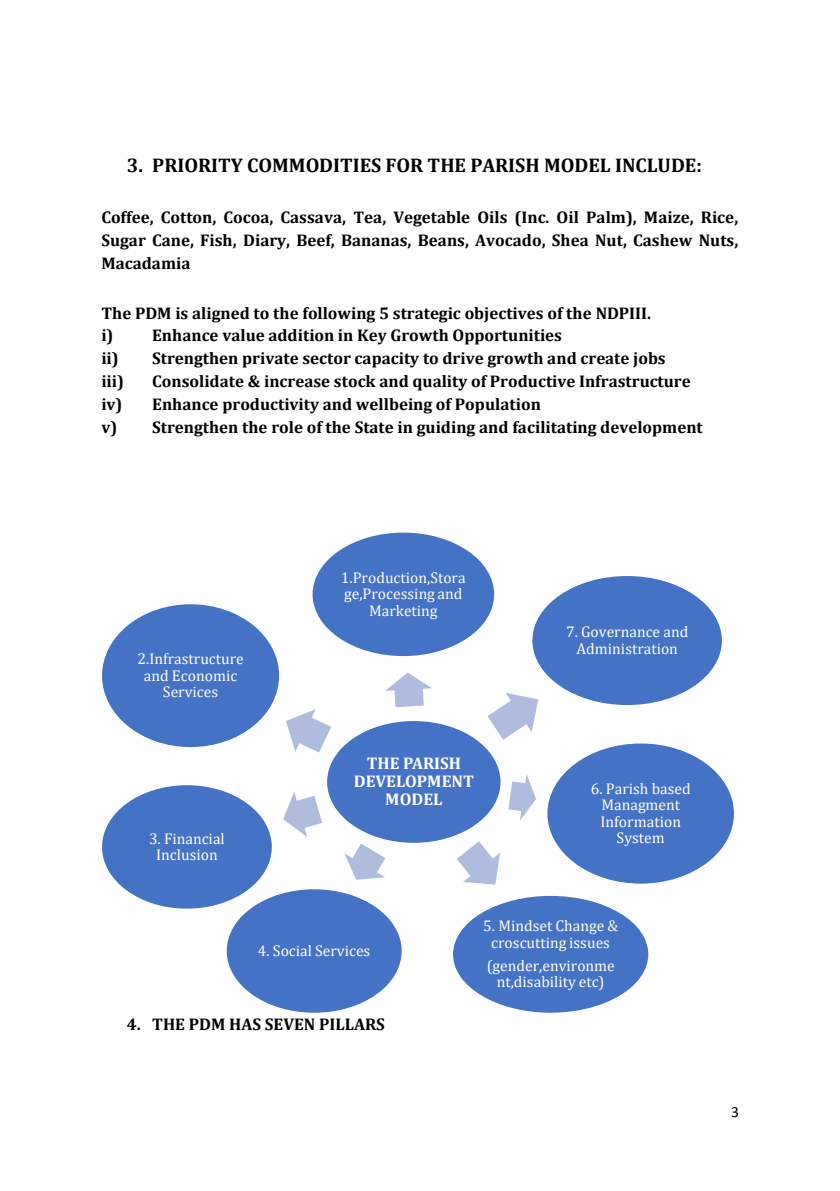
<style>
.page{position:relative;width:840px;height:1191px;background:#fff}
.page>*{position:absolute;margin:0;border:0;box-sizing:border-box;transform-origin:0 0}
.t1{font:700 19.8px "Cambria";color:#000}
.t2{font:700 17px/22.8px "Cambria";color:#000}
.t3{font:700 17px/17.8px "Cambria";color:#fff;text-align:center}
.t4{font:15.6px/16.4px "Cambria";color:#fff;text-align:center}
.t5{font:15.6px "Calibri";color:#000}
</style>
<div class="page">
<div style="left:326px;top:720px;width:175px;height:123px;background:#4472c4;border-radius:50%"></div>
<svg style="left:385px;top:672px;width:47px;height:35px"></svg>
<div style="left:312px;top:532px;width:182px;height:125px;background:#4472c4;border-radius:50%"></div>
<svg style="left:487px;top:693px;width:51px;height:46px"></svg>
<div style="left:531px;top:575px;width:191px;height:130px;background:#4472c4;border-radius:50%"></div>
<svg style="left:508px;top:774px;width:28px;height:46px"></svg>
<div style="left:546px;top:743px;width:188px;height:141px;background:#4472c4;border-radius:50%"></div>
<svg style="left:457px;top:841px;width:43px;height:43px"></svg>
<div style="left:452px;top:895px;width:196px;height:118px;background:#4472c4;border-radius:50%"></div>
<svg style="left:344px;top:844px;width:41px;height:35px"></svg>
<div style="left:226px;top:888px;width:176px;height:125px;background:#4472c4;border-radius:50%"></div>
<svg style="left:283px;top:792px;width:39px;height:45px"></svg>
<div style="left:101px;top:784px;width:171px;height:125px;background:#4472c4;border-radius:50%"></div>
<svg style="left:286px;top:709px;width:45px;height:43px"></svg>
<div style="left:101px;top:603px;width:179px;height:144px;background:#4472c4;border-radius:50%"></div>
<p class="t1" style="left:127px;top:151px;width:576px">3. PRIORITY COMMODITIES FOR THE PARISH MODEL INCLUDE:</p>
<p class="t2" style="left:101px;top:205px;width:638px;text-align:justify">Coffee, Cotton, Cocoa, Cassava, Tea, Vegetable Oils (Inc. Oil Palm), Maize, Rice, Sugar Cane, Fish, Diary, Beef, Bananas, Beans, Avocado, Shea Nut, Cashew Nuts, Macadamia</p>
<p class="t2" style="left:101px;top:301px;width:565px">The PDM is aligned to the following 5 strategic objectives of the NDPIII. i) Enhance value addition in Key Growth Opportunities<br>ii) Strengthen private sector capacity to drive growth and create jobs iii)</p>
<p class="t2" style="left:101px;top:369px;width:602px;text-indent:51px">Consolidate &amp; increase stock and quality of Productive Infrastructure iv) Enhance productivity and wellbeing of Population<br>v) Strengthen the role of the State in guiding and facilitating development</p>
<p class="t4" style="left:137px;top:650px;width:108px">2.Infrastructure and Economic<br>Services</p>
<p class="t4" style="left:341px;top:569px;width:126px">1.Production,Stora ge,Processing and<br>Marketing</p>
<p class="t4" style="left:565px;top:623px;width:124px">7. Governance and<br>Administration</p>
<p class="t4" style="left:149px;top:830px;width:77px">3. Financial<br>Inclusion</p>
<p class="t3" style="left:354px;top:754px;width:121px">THE PARISH<br>DEVELOPMENT<br>MODEL</p>
<p class="t4" style="left:590px;top:780px;width:101px">6. Parish based<br>Managment<br>Information<br>System</p>
<p class="t4" style="left:258px;top:942px;width:114px">4. Social Services</p>
<p class="t2" style="left:127px;top:1011px;width:259px">4. THE PDM HAS SEVEN PILLARS</p>
<p class="t4" style="left:483px;top:917px;width:136px">5. Mindset Change &amp; croscutting issues</p>
<p class="t4" style="left:486px;top:957px;width:130px">(gender,environme nt,disability etc)</p>
<p class="t5" style="left:730px;top:1100px;width:9px">3</p>
</div>
